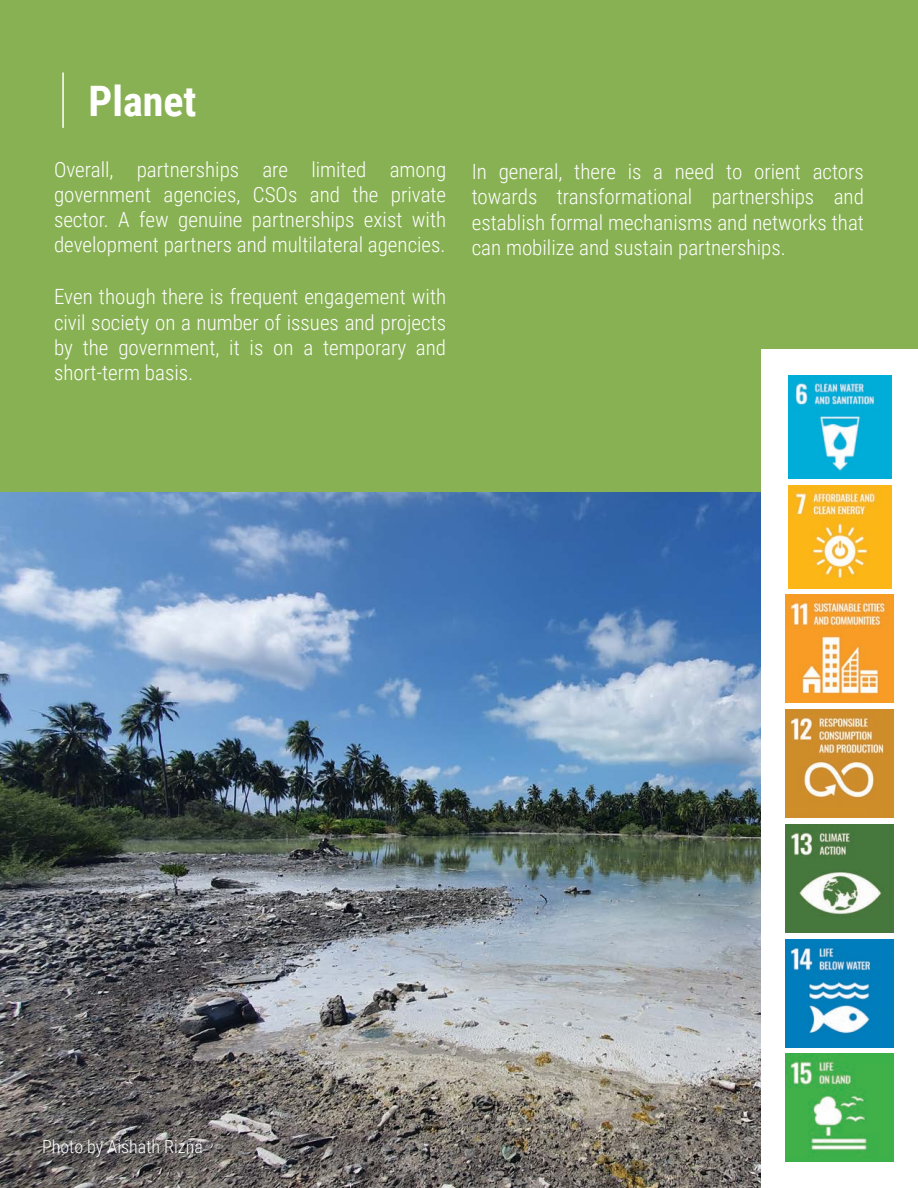
<style>
.page{position:relative;width:918px;height:1188px;background:#fff}
.page>*{position:absolute;margin:0;border:0;box-sizing:border-box;transform-origin:0 0}
.Heading_White_Left{font:700 42px "Roboto Condensed";color:#fff}
.Intro_white{font:300 21px/25.2px "Roboto Condensed";color:#fff;text-align:justify}
.Photo{font:300 18px "Roboto Condensed";color:#fff}
</style>
<div class="page">
<img style="left:0;top:491px;width:761px;height:697px">
<div style="left:0;top:0;width:918px;height:491px;background:#88b153"></div>
<hr style="left:62px;top:72px;width:2px;height:56px;background:#fff">
<div style="left:761px;top:349px;width:157px;height:839px;background:#fff"></div>
<img style="left:788px;top:375px;width:103px;height:103px">
<img style="left:788px;top:485px;width:103px;height:103px">
<img style="left:786px;top:595px;width:108px;height:108px">
<img style="left:786px;top:710px;width:108px;height:108px">
<img style="left:786px;top:824px;width:108px;height:108px">
<img style="left:786px;top:939px;width:108px;height:108px">
<img style="left:786px;top:1054px;width:108px;height:108px">
<p class="Heading_White_Left" style="left:89px;top:72px;width:109px">Planet</p>
<p class="Intro_white" style="left:54px;top:156px;width:394px">Overall, partnerships are limited among government agencies, CSOs and the private sector. A few genuine partnerships exist with development partners and multilateral agencies.</p>
<p class="Intro_white" style="left:54px;top:283px;width:394px">Even though there is frequent engagement with civil society on a number of issues and projects by the government, it is on a temporary and short-term basis.</p>
<p class="Intro_white" style="left:472px;top:158px;width:394px">In general, there is a need to orient actors towards transformational partnerships and establish formal mechanisms and networks that can mobilize and sustain partnerships.</p>
<p class="Photo" style="left:42px;top:1134px;width:162px">Photo by Aishath Rizna</p>
</div>
